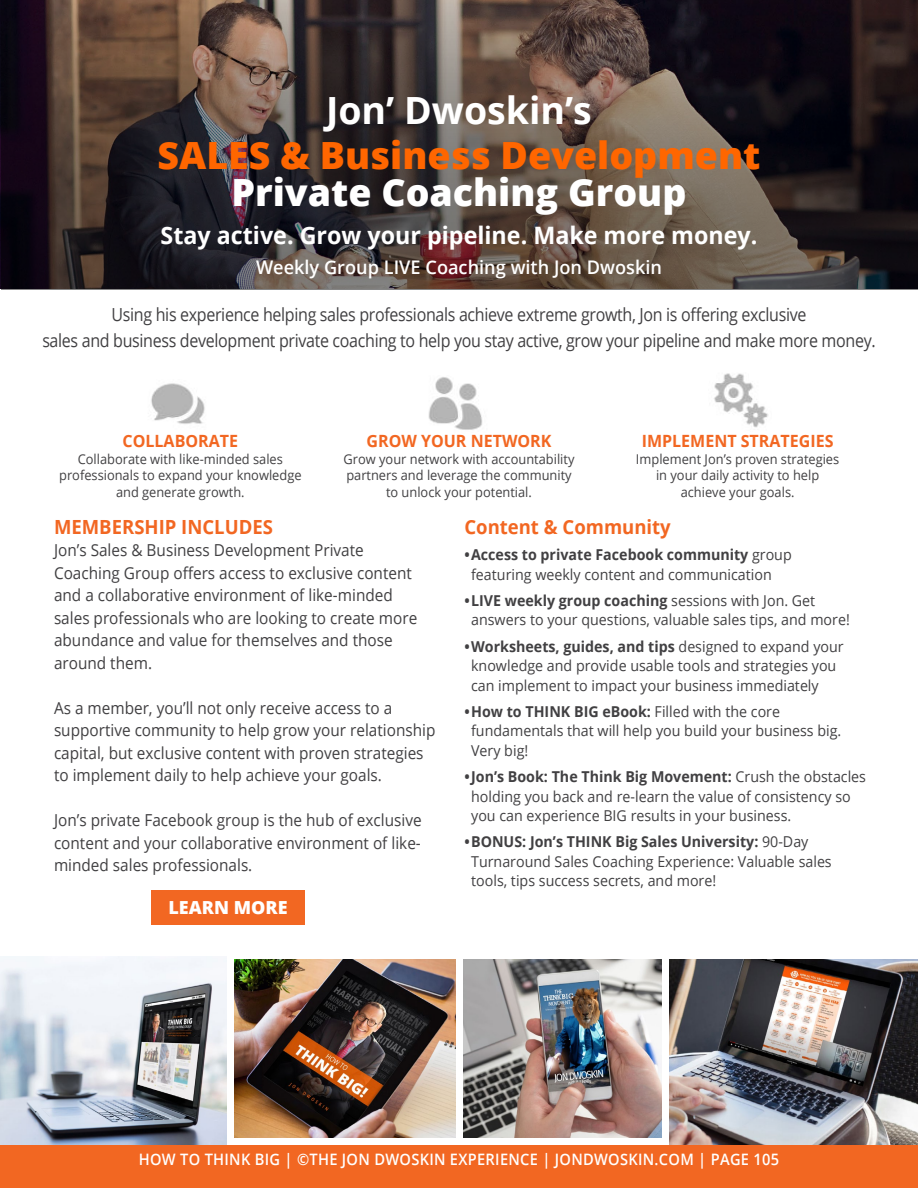
<style>
.page{position:relative;width:918px;height:1188px;background:#fff}
.page>*{position:absolute;margin:0;border:0;box-sizing:border-box;transform-origin:0 0}
.t1{font:800 37.5px/45px "Open Sans";color:#f60;text-align:center}
.t2{font:800 37.5px "Open Sans";color:#fff}
.t3{font:700 24px "Open Sans";color:#fff}
.t4{font:700 19.5px "Open Sans";color:#f26722;scale:.95 1}
.t5{font:600 18.75px "Open Sans";color:#fff}
.t6{font:18px/25.5px "Open Sans";letter-spacing:-.02em;color:#414042;text-align:center;scale:.89 1}
.t7{font:800 18px "Open Sans";color:#fff}
.t8{font:700 16.8px "Open Sans";color:#f26722;scale:.95 1}
.t9{font:16.5px/22.5px "Open Sans";color:#414042;scale:.93 1}
.t10{font:600 15.75px "Open Sans";letter-spacing:.02em;color:#fff;scale:.93 1}
.t11{font:15px/19.5px "Open Sans";color:#414042;scale:.95 1}
.t12{font:13.5px/16.5px "Open Sans";color:#414042;text-align:center;scale:.95 1}
.s1{font-weight:700;color:#fff}
.s2{font-weight:700}
</style>
<div class="page">
<img style="left:151px;top:383px;width:54px;height:41px">
<img style="left:714px;top:373px;width:54px;height:55px">
<img style="left:428px;top:377px;width:55px;height:53px">
<svg style="left:2px;top:0;width:916px;height:290px;background:#443734"></svg>
<img style="left:0;top:957px;width:227px;height:188px">
<img style="left:235px;top:959px;width:220px;height:178px">
<img style="left:463px;top:959px;width:199px;height:178px">
<img style="left:670px;top:959px;width:248px;height:186px">
<div style="left:151px;top:890px;width:154px;height:35px;background:#f26722"></div>
<div style="left:0;top:1145px;width:918px;height:43px;background:#f26722"></div>
<p class="t1" style="left:158px;top:86px;width:604px"><span class="s1">Jon’ Dwoskin’s<br></span>SALES &amp; Business Development</p>
<p class="t2" style="left:231px;top:164px;width:457px">Private Coaching Group</p>
<p class="t3" style="left:161px;top:218px;width:599px">Stay active. Grow your pipeline. Make more money.</p>
<p class="t5" style="left:256px;top:254px;width:408px">Weekly Group LIVE Coaching with Jon Dwoskin</p>
<p class="t6" style="left:42px;top:302px;width:938px">Using his experience helping sales professionals achieve extreme growth, Jon is offering exclusive<br>sales and business development private coaching to help you stay active, grow your pipeline and make more money.</p>
<p class="t8" style="left:123px;top:429px;width:123px">COLLABORATE</p>
<p class="t12" style="left:59px;top:450px;width:257px">Collaborate with like-minded sales professionals to expand your knowledge and generate growth.</p>
<p class="t4" style="left:54px;top:513px;width:232px">MEMBERSHIP INCLUDES</p>
<p class="t9" style="left:54px;top:539px;width:392px">Jon’s Sales &amp; Business Development Private Coaching Group offers access to exclusive content and a collaborative environment of like-minded sales professionals who are looking to create more abundance and value for themselves and those around them.</p>
<p class="t9" style="left:54px;top:696px;width:412px">As a member, you’ll not only receive access to a supportive community to help grow your relationship capital, but exclusive content with proven strategies to implement daily to help achieve your goals.</p>
<p class="t9" style="left:54px;top:809px;width:397px;text-align:justify">Jon’s private Facebook group is the hub of exclusive content and your collaborative environment of like&shy;minded sales professionals.</p>
<p class="t8" style="left:366px;top:429px;width:196px">GROW YOUR NETWORK</p>
<p class="t12" style="left:344px;top:450px;width:245px">Grow your network with accountability partners and leverage the community to unlock your potential.</p>
<p class="t8" style="left:642px;top:429px;width:203px">IMPLEMENT STRATEGIES</p>
<p class="t12" style="left:636px;top:450px;width:216px">Implement Jon’s proven strategies in your daily activity to help achieve your goals.</p>
<p class="t4" style="left:464px;top:513px;width:219px">Content &amp; Community</p>
<p class="t11" style="left:471px;top:544px;width:339px;text-indent:-7px"><span class="s2">•Access to private Facebook community</span> group featuring weekly content and communication</p>
<p class="t11" style="left:471px;top:590px;width:400px;text-indent:-7px"><span class="s2">•LIVE weekly group coaching</span> sessions with Jon. Get answers to your questions, valuable sales tips, and more!</p>
<p class="t11" style="left:471px;top:636px;width:394px;text-indent:-7px"><span class="s2">•Worksheets, guides, and tips</span> designed to expand your knowledge and provide usable tools and strategies you can implement to impact your business immediately</p>
<p class="t11" style="left:471px;top:701px;width:391px;text-indent:-7px"><span class="s2">•How to THINK BIG eBook:</span> Filled with the core fundamentals that will help you build your business big.<br>Very big!</p>
<p class="t11" style="left:471px;top:766px;width:417px;text-indent:-7px"><span class="s2">•Jon’s Book: The Think Big Movement:</span> Crush the obstacles holding you back and re-learn the value of consistency so you can experience BIG results in your business.</p>
<p class="t11" style="left:471px;top:832px;width:381px;text-indent:-7px"><span class="s2">•BONUS: Jon’s THINK Big Sales University:</span> 90-Day<br>Turnaround Sales Coaching Experience: Valuable sales tools, tips success secrets, and more!</p>
<p class="t7" style="left:168px;top:894px;width:121px">LEARN MORE</p>
<p class="t10" style="left:139px;top:1149px;width:690px">HOW TO THINK BIG | ©THE JON DWOSKIN EXPERIENCE | JONDWOSKIN.COM | PAGE 105</p>
</div>
